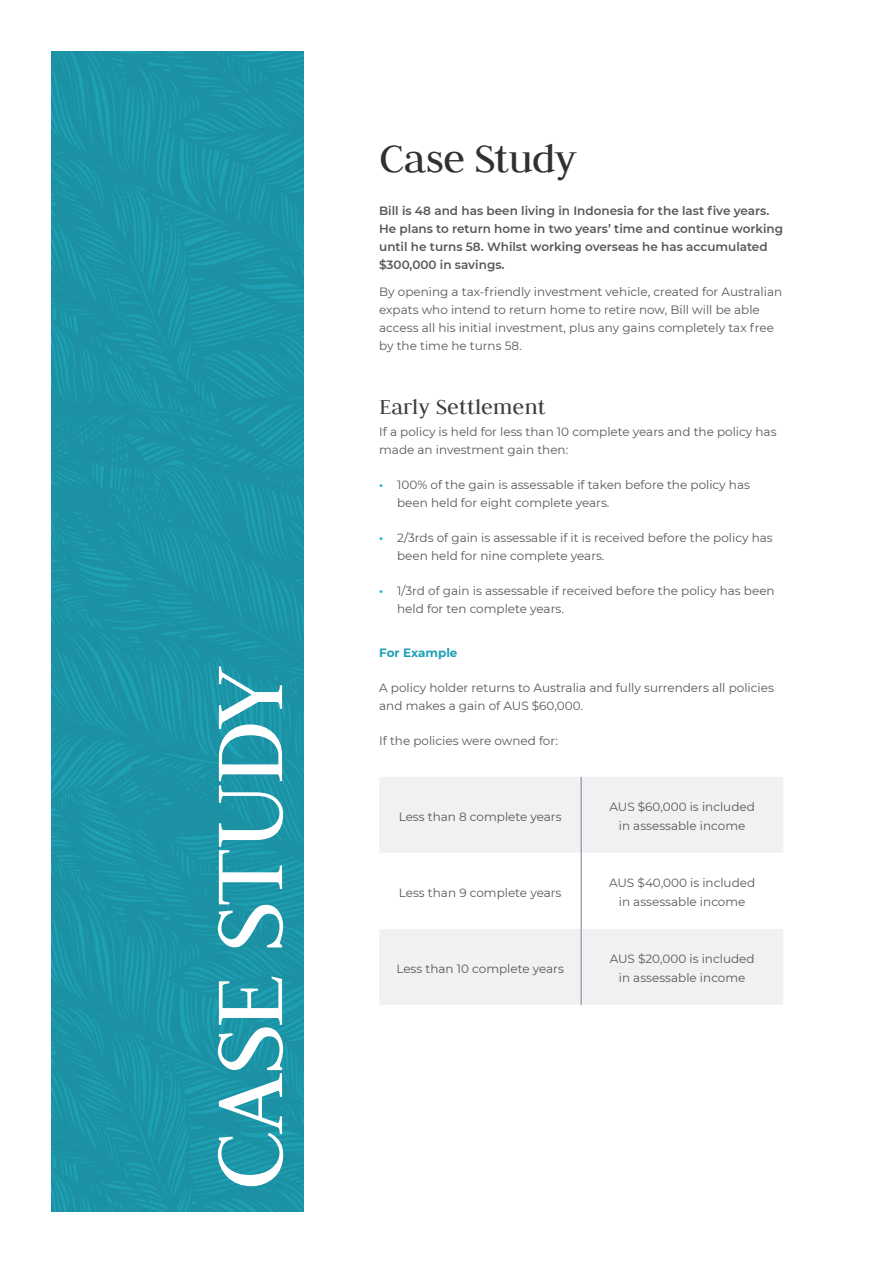
<style>
.page{position:relative;width:893px;height:1263px;background:#fff}
.page>*{position:absolute;margin:0;border:0;box-sizing:border-box;transform-origin:0 0}
.t1{font:108px "Judson";letter-spacing:-.04em;color:#fff}
.t2{font:45px "Judson";letter-spacing:-.02em;color:#312f30}
.sub{font:24px "Judson";color:#3e3e3f}
.body_copy{font:12px/18px "Montserrat";color:#57585a}
.body_copy-2{font:600 12px/18px "Montserrat";color:#57585a}
.body_copy-3{font:700 12px "Montserrat";color:#1fa1b5}
.s1{font-weight:600;color:#00abcd}
</style>
<div class="page">
<img style="left:51px;top:51px;width:252px;height:1161px">
<div style="left:379px;top:777px;width:404px;height:228px;background:#f1f0f3"></div>
<svg style="left:379px;top:853px;width:404px;height:76px"></svg>
<hr style="left:581px;top:777px;width:1px;height:76px;background:#87798f">
<hr style="left:581px;top:853px;width:1px;height:76px;background:#87798f">
<hr style="left:581px;top:929px;width:1px;height:76px;background:#87798f">
<p class="t1" style="left:185px;top:1191px;width:527px;rotate:-90deg">CASE STUDY</p>
<p class="t2" style="left:379px;top:131px;width:199px">Case Study</p>
<p class="body_copy-2" style="left:379px;top:202px;width:405px">Bill is 48 and has been living in Indonesia for the last five years.<br>He plans to return home in two years’ time and continue working until he turns 58. Whilst working overseas he has accumulated $300,000 in savings.</p>
<p class="body_copy" style="left:379px;top:282px;width:405px">By opening a tax-friendly investment vehicle, created for Australian expats who intend to return home to retire now, Bill will be able access all his initial investment, plus any gains completely tax free by the time he turns 58.</p>
<p class="sub" style="left:379px;top:392px;width:168px">Early Settlement</p>
<p class="body_copy" style="left:379px;top:423px;width:399px">If a policy is held for less than 10 complete years and the policy has made an investment gain then:</p>
<p class="body_copy" style="left:397px;top:476px;width:354px;text-indent:-18px"><span class="s1">•</span> 100% of the gain is assessable if taken before the policy has been held for eight complete years.</p>
<p class="body_copy" style="left:397px;top:529px;width:377px;text-indent:-18px"><span class="s1">•</span> 2/3rds of gain is assessable if it is received before the policy has been held for nine complete years.</p>
<p class="body_copy" style="left:397px;top:582px;width:379px;text-indent:-18px"><span class="s1">•</span> 1/3rd of gain is assessable if received before the policy has been held for ten complete years.</p>
<p class="body_copy-3" style="left:379px;top:644px;width:80px">For Example</p>
<p class="body_copy" style="left:379px;top:678px;width:396px">A policy holder returns to Australia and fully surrenders all policies and makes a gain of AUS $60,000.</p>
<p class="body_copy" style="left:379px;top:731px;width:180px">If the policies were owned for:</p>
<p class="body_copy" style="left:399px;top:807px;width:164px">Less than 8 complete years</p>
<p class="body_copy" style="left:609px;top:796px;width:147px;line-height:19.5px;text-align:center">AUS $60,000 is included in assessable income</p>
<p class="body_copy" style="left:399px;top:883px;width:164px">Less than 9 complete years</p>
<p class="body_copy" style="left:609px;top:872px;width:148px;line-height:19.5px;text-align:center">AUS $40,000 is included in assessable income</p>
<p class="body_copy" style="left:396px;top:959px;width:169px">Less than 10 complete years</p>
<p class="body_copy" style="left:610px;top:948px;width:146px;line-height:19.5px;text-align:center">AUS $20,000 is included in assessable income</p>
</div>
